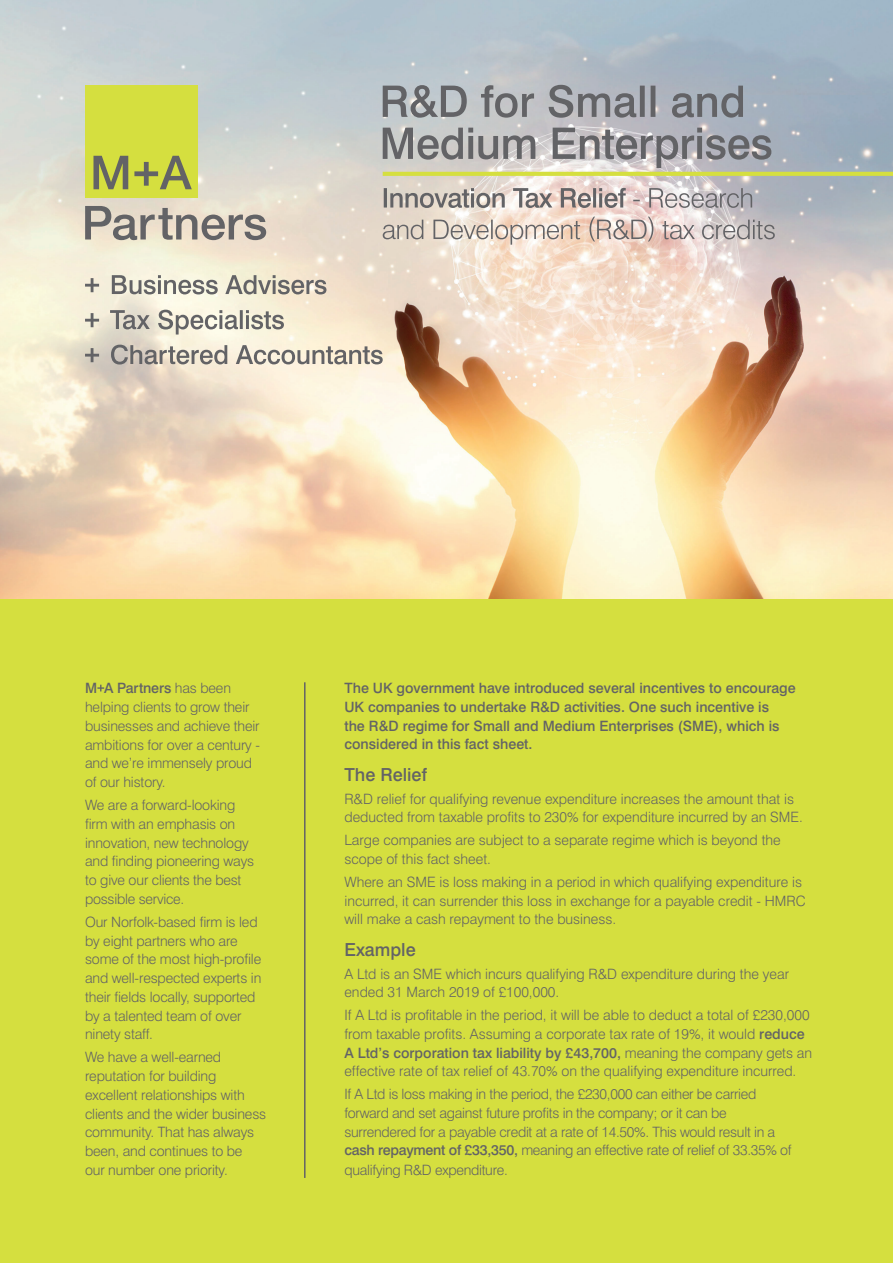
<style>
.page{position:relative;width:893px;height:1263px;background:#fff}
.page>*{position:absolute;margin:0;border:0;box-sizing:border-box;transform-origin:0 0}
.t1{font:500 18px "Swiss 721 BT";color:#636366}
.t2{font:300 14.25px/18.8px "Swiss 721 BT";letter-spacing:-.01em;color:#636366}
.t3{font:500 14.25px/18.8px "Swiss 721 BT";color:#636366}
.s1{font-weight:500}
</style>
<div class="page">
<img style="left:0;top:0;width:893px;height:600px">
<svg style="left:383px;top:172px;width:510px;height:4px;background:#d4de42"></svg>
<div style="left:85px;top:85px;width:113px;height:113px;background:#d5df3f"></div>
<svg style="left:93px;top:156px;width:35px;height:33px"></svg>
<svg style="left:134px;top:156px;width:58px;height:33px"></svg>
<svg style="left:85px;top:206px;width:181px;height:34px;background:#b9b1a7"></svg>
<svg style="left:383px;top:128px;width:388px;height:40px;background:#aaa9ab"></svg>
<svg style="left:383px;top:85px;width:360px;height:33px;background:#9b9ea3"></svg>
<svg style="left:383px;top:217px;width:392px;height:28px;background:#d5c7be"></svg>
<svg style="left:384px;top:188px;width:368px;height:20px;background:#bcb4b1"></svg>
<svg style="left:111px;top:345px;width:272px;height:19px;background:#c0b9ad"></svg>
<svg style="left:110px;top:310px;width:174px;height:24px;background:#c7c4b7"></svg>
<svg style="left:112px;top:275px;width:214px;height:19px;background:#bfbbae"></svg>
<svg style="left:85px;top:278px;width:14px;height:14px"></svg>
<svg style="left:85px;top:313px;width:14px;height:14px"></svg>
<svg style="left:85px;top:348px;width:14px;height:14px"></svg>
<div style="left:0;top:600px;width:893px;height:663px;background:#d5df3f"></div>
<hr style="left:304px;top:682px;width:2px;height:496px;background:#636366">
<svg style="left:97px;top:685px;width:7px;height:6px"></svg>
<p class="t2" style="left:85px;top:679px;width:176px"><span class="s1">M A Partners</span> has been helping clients to grow their businesses and achieve their ambitions for over a century - and we’re immensely proud of our history.</p>
<p class="t2" style="left:85px;top:795px;width:171px">We are a forward-looking firm with an emphasis on innovation, new technology and finding pioneering ways to give our clients the best possible service.</p>
<p class="t2" style="left:85px;top:912px;width:178px">Our Norfolk-based firm is led by eight partners who are some of the most high-profile and well-respected experts in their fields locally, supported by a talented team of over ninety staff.</p>
<p class="t2" style="left:85px;top:1048px;width:183px">We have a well-earned reputation for building excellent relationships with clients and the wider business community. That has always been, and continues to be<br>our number one priority.</p>
<p class="t3" style="left:344px;top:679px;width:453px">The UK government have introduced several incentives to encourage UK companies to undertake R&amp;D activities. One such incentive is<br>the R&amp;D regime for Small and Medium Enterprises (SME), which is considered in this fact sheet.</p>
<p class="t1" style="left:344px;top:763px;width:84px">The Relief</p>
<p class="t2" style="left:344px;top:789px;width:460px">R&amp;D relief for qualifying revenue expenditure increases the amount that is deducted from taxable profits to 230% for expenditure incurred by an SME.</p>
<p class="t2" style="left:344px;top:831px;width:438px">Large companies are subject to a separate regime which is beyond the scope of this fact sheet.</p>
<p class="t2" style="left:344px;top:872px;width:463px">Where an SME is loss making in a period in which qualifying expenditure is incurred, it can surrender this loss in exchange for a payable credit - HMRC will make a cash repayment to the business.</p>
<p class="t1" style="left:344px;top:938px;width:73px">Example</p>
<p class="t2" style="left:344px;top:964px;width:446px">A Ltd is an SME which incurs qualifying R&amp;D expenditure during the year ended 31 March 2019 of £100,000.</p>
<p class="t2" style="left:344px;top:1006px;width:469px">If A Ltd is profitable in the period, it will be able to deduct a total of £230,000 from taxable profits. Assuming a corporate tax rate of 19%, it would <span class="s1">reduce A Ltd’s corporation tax liability by £43,700,</span> meaning the company gets an effective rate of tax relief of 43.70% on the qualifying expenditure incurred.</p>
<p class="t2" style="left:344px;top:1084px;width:449px">If A Ltd is loss making in the period, the £230,000 can either be carried forward and set against future profits in the company; or it can be surrendered for a payable credit at a rate of 14.50%. This would result in a <span class="s1">cash repayment of £33,350,</span> meaning an effective rate of relief of 33.35% of qualifying R&amp;D expenditure.</p>
</div>
